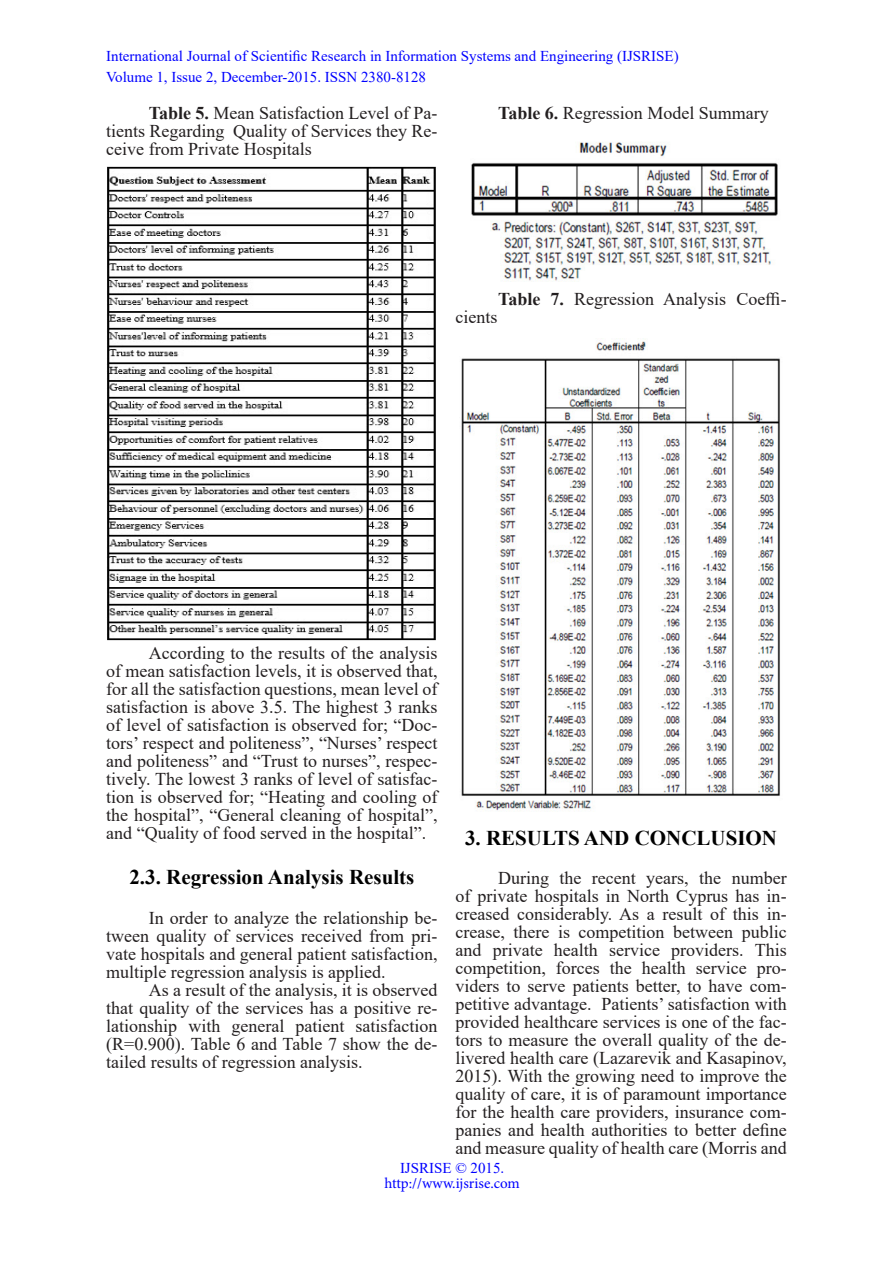
<style>
.page{position:relative;width:893px;height:1263px;background:#fff}
.page>*{position:absolute;margin:0;border:0;box-sizing:border-box;transform-origin:0 0}
.Subheading{font:700 21px "Times New Roman";color:#000}
.TEXT_NOVI{font:18px/18px "Times New Roman";color:#231f20;text-align:justify}
.t1{font:15px/21.6px "Times New Roman";color:#00f}
.t2{font:15px "Minion Pro";color:#00f}
.s1{font-weight:700}
</style>
<div class="page">
<img style="left:107px;top:167px;width:329px;height:473px">
<img style="left:471px;top:142px;width:307px;height:140px">
<img style="left:461px;top:341px;width:319px;height:470px">
<p class="t1" style="left:106px;top:44px;width:574px">International Journal of Scientific Research in Information Systems and Engineering (IJSRISE)<br>Volume 1, Issue 2, December-2015. ISSN 2380-8128</p>
<p class="TEXT_NOVI" style="left:106px;top:103px;width:333px;text-indent:43px"><span class="s1">Table 5.</span> Mean Satisfaction Level of Pa&shy;tients Regarding Quality of Services they Re&shy;ceive from Private Hospitals</p>
<p class="TEXT_NOVI" style="left:498px;top:103px;width:272px"><span class="s1">Table 6.</span> Regression Model Summary</p>
<p class="TEXT_NOVI" style="left:498px;top:289px;width:290px"><span class="s1">Table 7.</span> Regression Analysis Coeffi-</p>
<p class="TEXT_NOVI" style="left:455px;top:307px;width:43px">cients</p>
<p class="TEXT_NOVI" style="left:106px;top:643px;width:333px;text-indent:43px">According to the results of the analysis of mean satisfaction levels, it is observed that, for all the satisfaction questions, mean level of satisfaction is above 3.5. The highest 3 ranks of level of satisfaction is observed for; “Doc&shy;tors’ respect and politeness”, “Nurses’ respect and politeness” and “Trust to nurses”, respec&shy;tively. The lowest 3 ranks of level of satisfac&shy;tion is observed for; “Heating and cooling of the hospital”, “General cleaning of hospital”, and “Quality of food served in the hospital”.</p>
<p class="Subheading" style="left:129px;top:862px;width:286px">2.3. Regression Analysis Results</p>
<p class="TEXT_NOVI" style="left:106px;top:908px;width:333px;text-indent:43px">In order to analyze the relationship be&shy;tween quality of services received from pri&shy;vate hospitals and general patient satisfaction, multiple regression analysis is applied.</p>
<p class="TEXT_NOVI" style="left:106px;top:980px;width:333px;text-indent:43px">As a result of the analysis, it is observed that quality of the services has a positive re&shy;lationship with general patient satisfaction (R=0.900). Table 6 and Table 7 show the de&shy;tailed results of regression analysis.</p>
<p class="Subheading" style="left:465px;top:822px;width:313px">3. RESULTS AND CONCLUSION</p>
<p class="TEXT_NOVI" style="left:455px;top:868px;width:333px;text-indent:43px">During the recent years, the number of private hospitals in North Cyprus has in&shy;creased considerably. As a result of this in&shy;crease, there is competition between public and private health service providers. This competition, forces the health service pro&shy;viders to serve patients better, to have com&shy;petitive advantage. Patients’ satisfaction with provided healthcare services is one of the fac&shy;tors to measure the overall quality of the de&shy;livered health care (Lazarevik and Kasapinov, 2015). With the growing need to improve the quality of care, it is of paramount importance for the health care providers, insurance com&shy;panies and health authorities to better define and measure quality of health care (Morris and</p>
<p class="t1" style="left:400px;top:1156px;width:106px">IJSRISE © 2015.</p>
<p class="t2" style="left:384px;top:1173px;width:137px">http://www.ijsrise.com</p>
</div>
